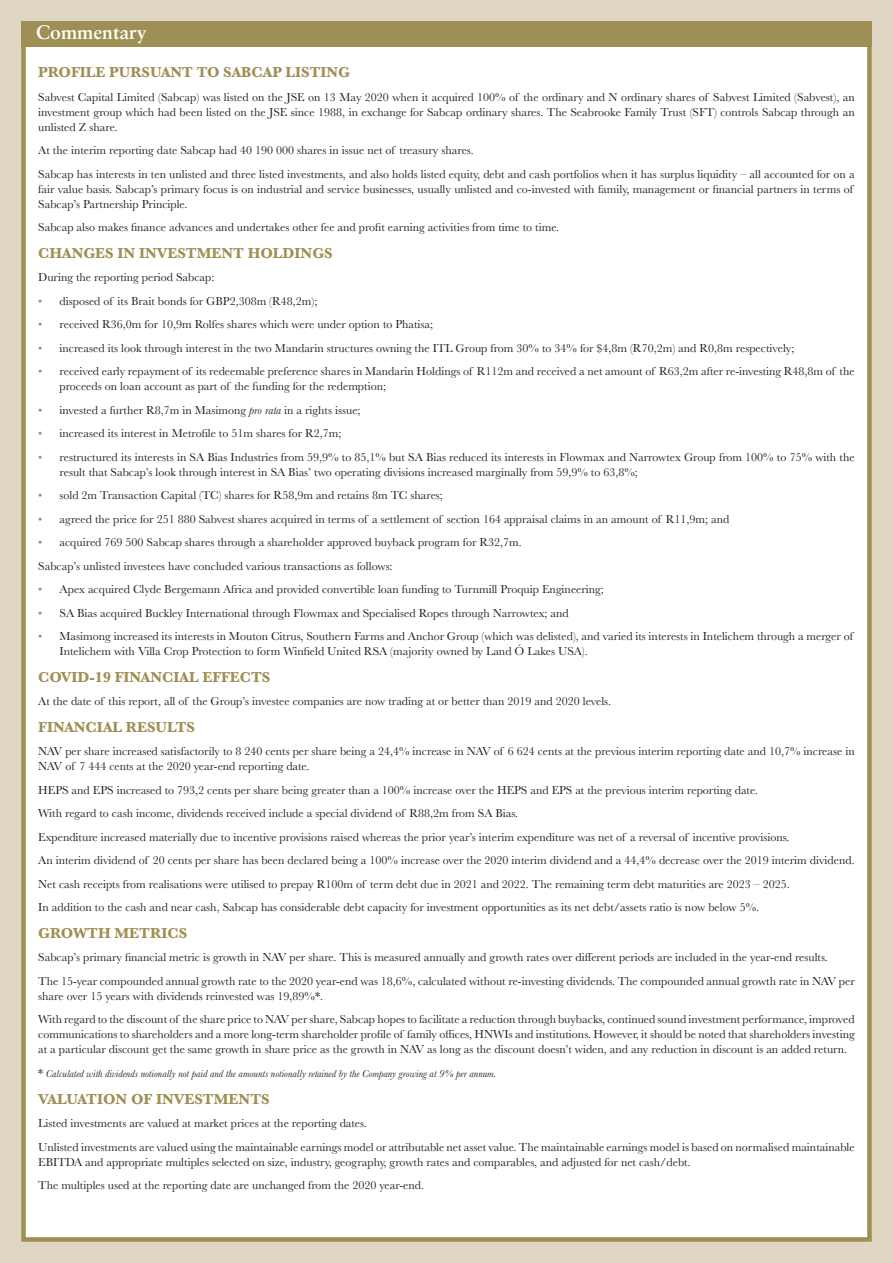
<style>
.page{position:relative;width:893px;height:1263px;background:#dfd6c4}
.page>*{position:absolute;margin:0;border:0;box-sizing:border-box;transform-origin:0 0}
.t1{font:700 19.5px "Sabon";color:#fff}
.t2{font:700 15px "Baskerville";color:#9f8f54}
.t3{font:12px/23.5px "Baskerville";color:#231f20}
.t4{font:italic 10.5px "Baskerville";color:#231f20}
.s1{color:#9f8f54}
.s2{font-style:italic}
.s3{font-style:normal;font-size:12px}
</style>
<div class="page">
<div style="left:21px;top:21px;width:851px;height:1221px;background:#fff;border:4px solid #9f8f54"></div>
<div style="left:21px;top:21px;width:851px;height:26px;background:#9f8f54"></div>
<h1 class="t1" style="left:36px;top:20px;width:112px">Commentary</h1>
<p class="t2" style="left:38px;top:62px;width:313px">PROFILE PURSUANT TO SABCAP LISTING</p>
<p class="t3" style="left:38px;top:90px;width:818px;line-height:15px;text-align:justify">Sabvest Capital Limited (Sabcap) was listed on the JSE on 13 May 2020 when it acquired 100% of the ordinary and N ordinary shares of Sabvest Limited (Sabvest), an investment group which had been listed on the JSE since 1988, in exchange for Sabcap ordinary shares. The Seabrooke Family Trust (SFT) controls Sabcap through an unlisted Z share.</p>
<p class="t3" style="left:38px;top:139px;width:818px">At the interim reporting date Sabcap had 40 190 000 shares in issue net of treasury shares.<br>Sabcap has interests in ten unlisted and three listed investments, and also holds listed equity, debt and cash portfolios when it has surplus liquidity – all accounted for on a</p>
<p class="t3" style="left:38px;top:182px;width:816px;line-height:15px">fair value basis. Sabcap’s primary focus is on industrial and service businesses, usually unlisted and co-invested with family, management or financial partners in terms of<br>Sabcap’s Partnership Principle.</p>
<p class="t3" style="left:38px;top:216px;width:522px">Sabcap also makes finance advances and undertakes other fee and profit earning activities from time to time.</p>
<p class="t2" style="left:38px;top:242px;width:296px">CHANGES IN INVESTMENT HOLDINGS</p>
<p class="t3" style="left:38px;top:266px;width:178px">During the reporting period Sabcap:</p>
<p class="t3" style="left:38px;top:289px;width:281px"><span class="s1">•</span> disposed of its Brait bonds for GBP2,308m (R48,2m);</p>
<p class="t3" style="left:38px;top:313px;width:396px"><span class="s1">•</span> received R36,0m for 10,9m Rolfes shares which were under option to Phatisa;</p>
<p class="t3" style="left:38px;top:336px;width:758px"><span class="s1">•</span> increased its look through interest in the two Mandarin structures owning the ITL Group from 30% to 34% for $4,8m (R70,2m) and R0,8m respectively;</p>
<p class="t3" style="left:60px;top:364px;width:797px;line-height:15px;text-indent:-21px"><span class="s1">•</span> received early repayment of its redeemable preference shares in Mandarin Holdings of R112m and received a net amount of R63,2m after re-investing R48,8m of the proceeds on loan account as part of the funding for the redemption;</p>
<p class="t3" style="left:38px;top:398px;width:324px"><span class="s1">•</span> invested a further R8,7m in Masimong <span class="s2">pro rata</span> in a rights issue;</p>
<p class="t3" style="left:38px;top:422px;width:305px"><span class="s1">•</span> increased its interest in Metrofile to 51m shares for R2,7m;</p>
<p class="t3" style="left:60px;top:450px;width:797px;line-height:15px;text-indent:-21px"><span class="s1">•</span> restructured its interests in SA Bias Industries from 59,9% to 85,1% but SA Bias reduced its interests in Flowmax and Narrowtex Group from 100% to 75% with the result that Sabcap’s look through interest in SA Bias’ two operating divisions increased marginally from 59,9% to 63,8%;</p>
<p class="t3" style="left:38px;top:484px;width:406px"><span class="s1">•</span> sold 2m Transaction Capital (TC) shares for R58,9m and retains 8m TC shares;</p>
<p class="t3" style="left:38px;top:507px;width:692px"><span class="s1">•</span> agreed the price for 251 880 Sabvest shares acquired in terms of a settlement of section 164 appraisal claims in an amount of R11,9m; and</p>
<p class="t3" style="left:38px;top:531px;width:485px"><span class="s1">•</span> acquired 769 500 Sabcap shares through a shareholder approved buyback program for R32,7m.<br>Sabcap’s unlisted investees have concluded various transactions as follows:</p>
<p class="t3" style="left:38px;top:578px;width:567px"><span class="s1">•</span> Apex acquired Clyde Bergemann Africa and provided convertible loan funding to Turnmill Proquip Engineering;</p>
<p class="t3" style="left:38px;top:601px;width:532px"><span class="s1">•</span> SA Bias acquired Buckley International through Flowmax and Specialised Ropes through Narrowtex; and</p>
<p class="t3" style="left:60px;top:629px;width:795px;line-height:15px;text-indent:-21px"><span class="s1">•</span> Masimong increased its interests in Mouton Citrus, Southern Farms and Anchor Group (which was delisted), and varied its interests in Intelichem through a merger of<br>Intelichem with Villa Crop Protection to form Winfield United RSA (majority owned by Land Ó Lakes USA).</p>
<p class="t2" style="left:38px;top:666px;width:234px">COVID-19 FINANCIAL EFFECTS</p>
<p class="t3" style="left:38px;top:690px;width:574px">At the date of this report, all of the Group’s investee companies are now trading at or better than 2019 and 2020 levels.</p>
<p class="t2" style="left:38px;top:716px;width:158px">FINANCIAL RESULTS</p>
<p class="t3" style="left:38px;top:744px;width:818px;line-height:15px">NAV per share increased satisfactorily to 8 240 cents per share being a 24,4% increase in NAV of 6 624 cents at the previous interim reporting date and 10,7% increase in<br>NAV of 7 444 cents at the 2020 year-end reporting date.</p>
<p class="t3" style="left:38px;top:778px;width:818px">HEPS and EPS increased to 793,2 cents per share being greater than a 100% increase over the HEPS and EPS at the previous interim reporting date.<br>With regard to cash income, dividends received include a special dividend of R88,2m from SA Bias.<br>Expenditure increased materially due to incentive provisions raised whereas the prior year’s interim expenditure was net of a reversal of incentive provisions.<br>An interim dividend of 20 cents per share has been declared being a 100% increase over the 2020 interim dividend and a 44,4% decrease over the 2019 interim dividend.<br>Net cash receipts from realisations were utilised to prepay R100m of term debt due in 2021 and 2022. The remaining term debt maturities are 2023 – 2025.<br>In addition to the cash and near cash, Sabcap has considerable debt capacity for investment opportunities as its net debt/assets ratio is now below 5%.</p>
<p class="t2" style="left:38px;top:923px;width:150px">GROWTH METRICS</p>
<p class="t3" style="left:38px;top:946px;width:818px">Sabcap’s primary financial metric is growth in NAV per share. This is measured annually and growth rates over different periods are included in the year-end results.<br>The 15-year compounded annual growth rate to the 2020 year-end was 18,6%, calculated without re-investing dividends. The compounded annual growth rate in NAV per</p>
<p class="t3" style="left:38px;top:984px;width:818px">share over 15 years with dividends reinvested was 19,89%*.<br>With regard to the discount of the share price to NAV per share, Sabcap hopes to facilitate a reduction through buybacks, continued sound investment performance, improved</p>
<p class="t3" style="left:38px;top:1027px;width:818px;line-height:15px">communications to shareholders and a more long-term shareholder profile of family offices, HNWIs and institutions. However, it should be noted that shareholders investing at a particular discount get the same growth in share price as the growth in NAV as long as the discount doesn’t widen, and any reduction in discount is an added return.</p>
<p class="t4" style="left:38px;top:1066px;width:460px"><span class="s3">*</span> Calculated with dividends notionally not paid and the amounts notionally retained by the Company growing at 9% per annum.</p>
<p class="t2" style="left:38px;top:1088px;width:233px">VALUATION OF INVESTMENTS</p>
<p class="t3" style="left:38px;top:1111px;width:818px">Listed investments are valued at market prices at the reporting dates.<br>Unlisted investments are valued using the maintainable earnings model or attributable net asset value. The maintainable earnings model is based on normalised maintainable</p>
<p class="t3" style="left:38px;top:1150px;width:654px">EBITDA and appropriate multiples selected on size, industry, geography, growth rates and comparables, and adjusted for net cash/debt.<br>The multiples used at the reporting date are unchanged from the 2020 year-end.</p>
</div>
